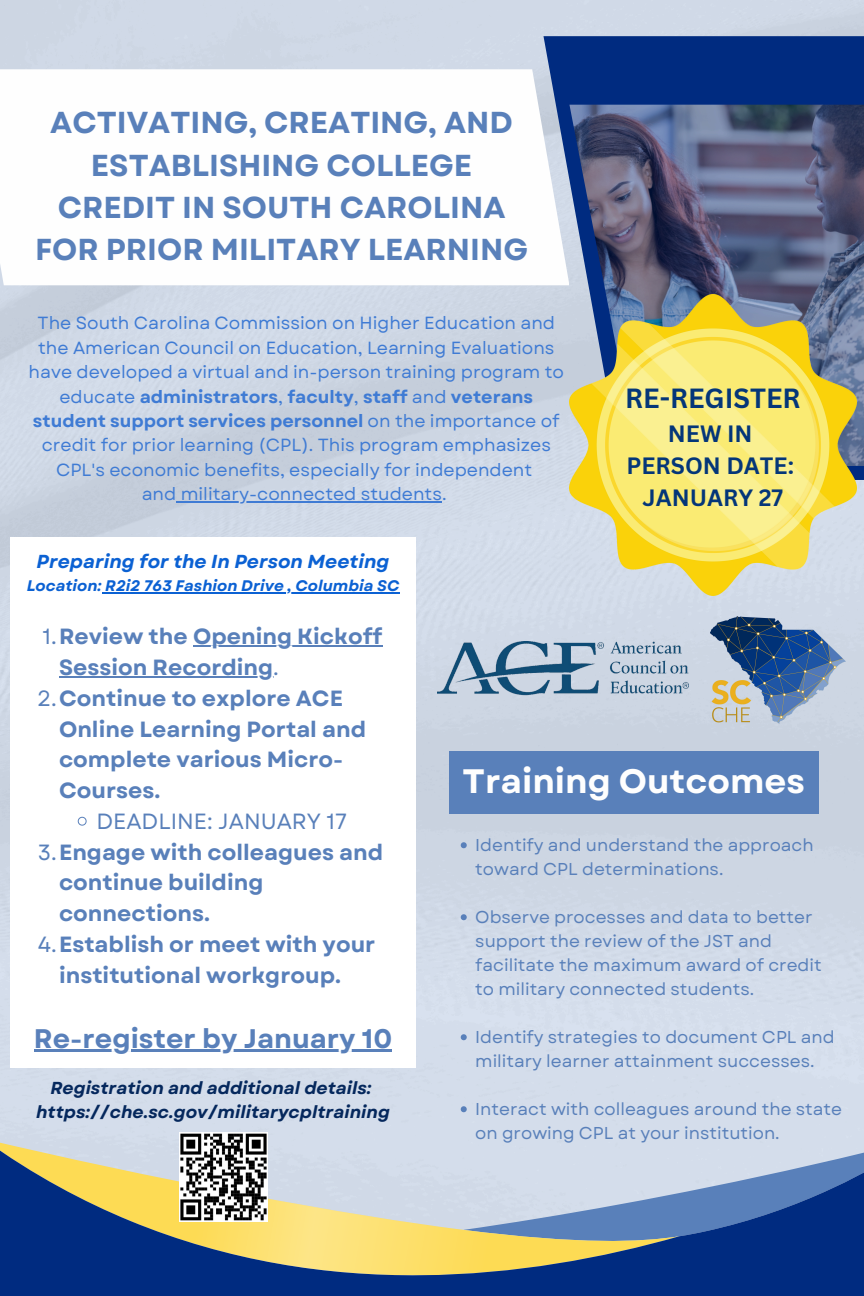
<style>
.page{position:relative;width:864px;height:1296px;background:#fff}
.page>*{position:absolute;margin:0;border:0;box-sizing:border-box;transform-origin:0 0}
.t1{font:700 33.9px "Garet";color:#fefefe}
.t2{font:700 30.25px/42.4px "Garet";color:#5980ba;text-align:center}
.t3{font:700 27px "Canva Sans";color:#043679}
.t4{font:700 26.9px "Garet";color:#5980ba}
.t5{font:700 23px/31.9px "Canva Sans";color:#043679;text-align:center}
.t6{font:700 22px/30.8px "Garet";color:#5980ba}
.t7{font:22px "Garet";color:#5980ba}
.t8{font:italic 700 18.8px "Garet";color:#0b61d3}
.t9{font:17.6px/24.4px "Garet";color:#3f7bd4;text-align:center}
.t10{font:italic 700 17.35px/24.1px "Garet";color:#05285d;text-align:center}
.t11{font:17.15px/24px "Garet";color:#5980ba}
.t12{font:italic 700 15.3px "Garet";color:#0b61d3}
.s1{font-weight:700}
.s2{font-weight:400}
</style>
<div class="page">
<img style="left:0;top:0;width:864px;height:1139px">
<svg style="left:543px;top:36px;width:321px;height:444px;background:#284d93"></svg>
<div style="left:10px;top:537px;width:406px;height:531px;background:#fff"></div>
<img style="left:569px;top:105px;width:295px;height:361px">
<svg style="left:679px;top:1139px;width:185px;height:157px;background:#4366a5"></svg>
<svg style="left:0;top:1139px;width:679px;height:157px;background:#8e9aa1"></svg>
<svg style="left:0;top:69px;width:569px;height:216px"></svg>
<img style="left:438px;top:641px;width:250px;height:59px">
<img style="left:180px;top:1133px;width:88px;height:89px">
<img style="left:710px;top:616px;width:135px;height:109px">
<img style="left:569px;top:295px;width:288px;height:300px">
<hr style="left:176px;top:501px;width:266px;height:1px;background:#3f7bd4">
<hr style="left:102px;top:592px;width:297px;height:2px;background:#0b61d3">
<hr style="left:193px;top:646px;width:189px;height:1px;background:#5980ba">
<hr style="left:59px;top:676px;width:214px;height:2px;background:#5980ba">
<svg style="left:78px;top:817px;width:9px;height:9px"></svg>
<hr style="left:34px;top:1049px;width:210px;height:3px;background:#5980ba">
<hr style="left:244px;top:1049px;width:148px;height:3px;background:#5980ba">
<svg style="left:461px;top:842px;width:6px;height:6px"></svg>
<svg style="left:461px;top:914px;width:6px;height:6px"></svg>
<svg style="left:461px;top:1034px;width:6px;height:6px"></svg>
<svg style="left:461px;top:1106px;width:6px;height:6px"></svg>
<div style="left:449px;top:752px;width:370px;height:62px;background:#5980ba"></div>
<p class="t2" style="left:35px;top:102px;width:495px">ACTIVATING, CREATING, AND<br>ESTABLISHING COLLEGE<br>CREDIT IN SOUTH CAROLINA<br>FOR PRIOR MILITARY LEARNING</p>
<p class="t9" style="left:29px;top:311px;width:537px">The South Carolina Commission on Higher Education and the American Council on Education, Learning Evaluations have developed a virtual and in-person training program to educate <span class="s1">administrators</span>, <span class="s1">faculty</span>, <span class="s1">staff</span> and <span class="s1">veterans student support services personnel</span> on the importance of credit for prior learning (CPL). This program emphasizes CPL's economic benefits, especially for independent</p>
<h6 class="t9" style="left:142px;top:482px;width:306px">and military-connected students.</h6>
<h3 class="t3" style="left:625px;top:380px;width:177px">RE-REGISTER</h3>
<h3 class="t5" style="left:627px;top:417px;width:169px">NEW IN<br>PERSON DATE:<br>JANUARY 27</h3>
<p class="t8" style="left:37px;top:548px;width:354px">Preparing for the In Person Meeting</p>
<p class="t12" style="left:27px;top:575px;width:374px">Location: R2i2 763 Fashion Drive , Columbia SC</p>
<p class="t6" style="left:43px;top:621px;width:341px"><span class="s2">1.</span>Review the Opening Kickoff</p>
<h4 class="t6" style="left:59px;top:652px;width:221px">Session Recording<span class="s2">.</span></h4>
<p class="t6" style="left:59px;top:683px;width:309px;text-indent:-22px"><span class="s2">2.</span>Continue to explore ACE<br>Online Learning Portal and complete various Micro-<br>Courses.</p>
<p class="t7" style="left:96px;top:805px;width:252px">DEADLINE: JANUARY 17</p>
<h1 class="t6" style="left:59px;top:837px;width:326px;text-indent:-21px"><span class="s2">3.</span>Engage with colleagues and continue building connections.</h1>
<p class="t6" style="left:38px;top:929px;width:339px;text-align:center"><span class="s2">4.</span>Establish or meet with your institutional workgroup.</p>
<p class="t4" style="left:34px;top:1019px;width:360px">Re-register by January 10</p>
<p class="t10" style="left:36px;top:1076px;width:355px">Registration and additional details: https://che.sc.gov/militarycpltraining</p>
<h1 class="t1" style="left:463px;top:757px;width:344px">Training Outcomes</h1>
<p class="t11" style="left:475px;top:833px;width:340px">Identify and understand the approach toward CPL determinations.</p>
<h6 class="t11" style="left:475px;top:905px;width:348px">Observe processes and data to better support the review of the JST and facilitate the maximum award of credit to military connected students.</h6>
<p class="t11" style="left:475px;top:1025px;width:361px">Identify strategies to document CPL and military learner attainment successes.</p>
<p class="t11" style="left:475px;top:1097px;width:368px">Interact with colleagues around the state on growing CPL at your institution.</p>
</div>
